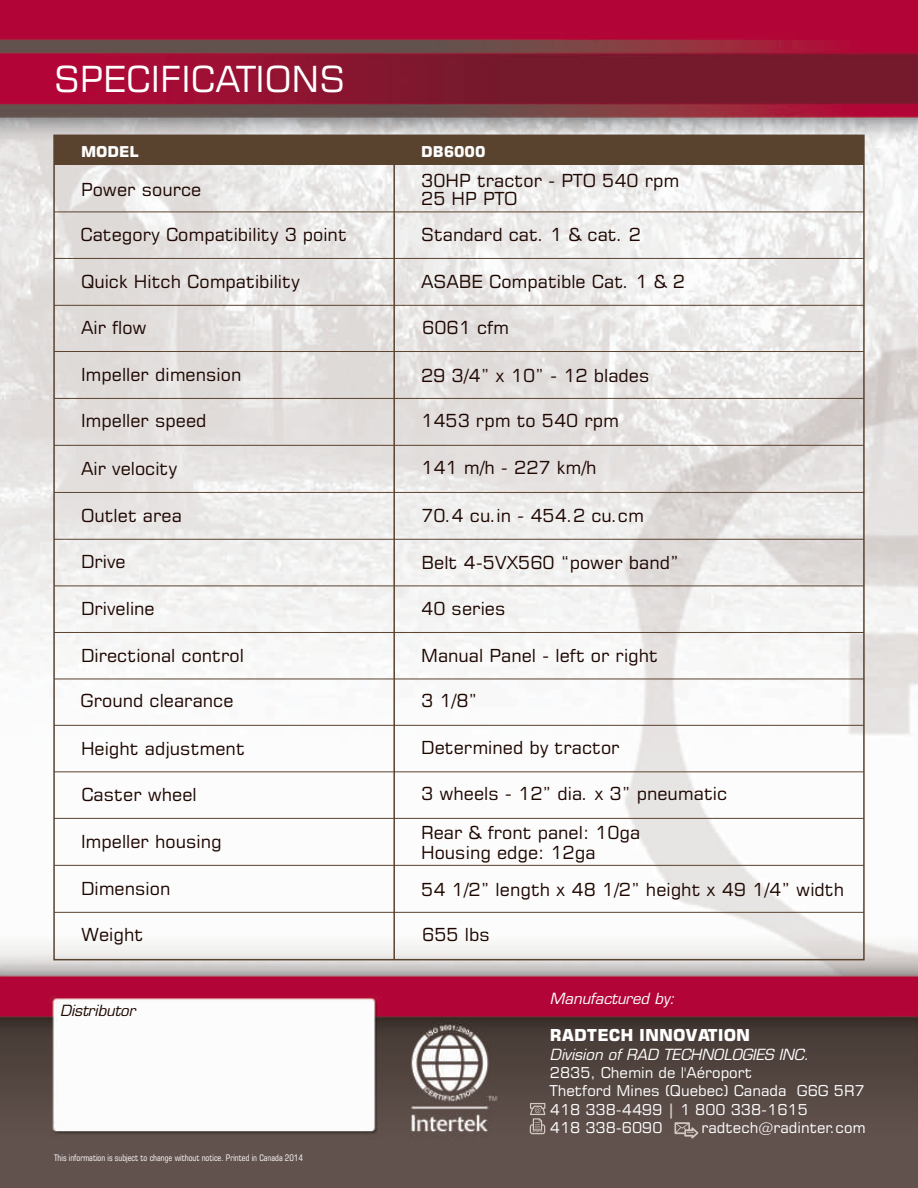
<style>
.page{position:relative;width:918px;height:1188px;background:#fff}
.page>*{position:absolute;margin:0;border:0;box-sizing:border-box;transform-origin:0 0}
.t1{font:36px "Square 721 BT";color:#fff}
.t2{font:18px/18.9px "Square 721 BT";color:#1d0600}
.t3{font:700 16.5px "Square 721 BT";color:#fff}
.t4{font:15px/18.5px "Square 721 BT";color:#fff}
.t5{font:italic 15px "Square 721 BT";color:#fff}
.t6{font:700 15px "Square 721 BT";color:#fff}
.t7{font:italic 15px "Square 721 BT";color:#1d0600}
.t8{font:700 15px "Square 721 BT";color:#d5cac3}
.t9{font:9px "Square 721 Cn BT";color:#fff}
</style>
<div class="page">
<img style="left:0;top:0;width:918px;height:1188px">
<svg style="left:674px;top:1122px;width:24px;height:17px"></svg>
<svg style="left:530px;top:1103px;width:15px;height:31px"></svg>
<div style="left:54px;top:136px;width:810px;height:29px;background:#59422e"></div>
<hr style="left:393px;top:136px;width:2px;height:823px;background:#59422e">
<hr style="left:54px;top:212px;width:810px;height:1px;background:#59422e">
<hr style="left:54px;top:258px;width:810px;height:1px;background:#59422e">
<hr style="left:54px;top:305px;width:810px;height:1px;background:#59422e">
<hr style="left:54px;top:351px;width:810px;height:1px;background:#59422e">
<hr style="left:54px;top:398px;width:810px;height:1px;background:#59422e">
<hr style="left:54px;top:445px;width:810px;height:1px;background:#59422e">
<hr style="left:54px;top:492px;width:810px;height:1px;background:#59422e">
<hr style="left:54px;top:539px;width:810px;height:1px;background:#59422e">
<hr style="left:54px;top:586px;width:810px;height:1px;background:#59422e">
<hr style="left:54px;top:632px;width:810px;height:1px;background:#59422e">
<hr style="left:54px;top:679px;width:810px;height:1px;background:#59422e">
<hr style="left:54px;top:725px;width:810px;height:1px;background:#59422e">
<hr style="left:54px;top:771px;width:810px;height:1px;background:#59422e">
<hr style="left:54px;top:818px;width:810px;height:1px;background:#59422e">
<hr style="left:54px;top:865px;width:810px;height:1px;background:#59422e">
<hr style="left:54px;top:912px;width:810px;height:1px;background:#59422e">
<h1 class="t1" style="left:54px;top:65px;width:293px">SPECIFICATIONS</h1>
<p class="t6" style="left:81px;top:146px;width:59px">MODEL</p>
<p class="t6" style="left:421px;top:146px;width:66px">DB6000</p>
<p class="t2" style="left:81px;top:182px;width:122px">Power source</p>
<p class="t2" style="left:80px;top:227px;width:268px">Category Compatibility 3 point</p>
<p class="t2" style="left:81px;top:274px;width:220px">Quick Hitch Compatibility</p>
<p class="t2" style="left:81px;top:320px;width:67px">Air flow</p>
<p class="t2" style="left:81px;top:367px;width:162px">Impeller dimension</p>
<p class="t2" style="left:81px;top:413px;width:127px">Impeller speed</p>
<p class="t2" style="left:81px;top:461px;width:98px">Air velocity</p>
<p class="t2" style="left:81px;top:508px;width:102px">Outlet area</p>
<p class="t2" style="left:81px;top:554px;width:46px">Drive</p>
<p class="t2" style="left:81px;top:601px;width:75px">Driveline</p>
<p class="t2" style="left:81px;top:648px;width:164px">Directional control</p>
<p class="t2" style="left:81px;top:693px;width:154px">Ground clearance</p>
<p class="t2" style="left:81px;top:741px;width:165px">Height adjustment</p>
<p class="t2" style="left:81px;top:787px;width:117px">Caster wheel</p>
<p class="t2" style="left:81px;top:833px;width:142px">Impeller housing</p>
<p class="t2" style="left:81px;top:881px;width:91px">Dimension</p>
<p class="t2" style="left:81px;top:927px;width:64px">Weight</p>
<p class="t7" style="left:60px;top:1005px;width:77px">Distributor</p>
<p class="t9" style="left:54px;top:1154px;width:250px">This information is subject to change without notice. Printed in Canada 2014</p>
<p class="t2" style="left:421px;top:172px;width:260px">30HP tractor - PTO 540 rpm<br>25 HP PTO</p>
<p class="t2" style="left:421px;top:227px;width:221px">Standard cat. 1 &amp; cat. 2</p>
<p class="t2" style="left:421px;top:274px;width:265px">ASABE Compatible Cat. 1 &amp; 2</p>
<p class="t2" style="left:422px;top:320px;width:88px">6061 cfm</p>
<p class="t2" style="left:421px;top:367px;width:230px">29 3/4” x 10” - 12 blades</p>
<p class="t2" style="left:421px;top:413px;width:199px">1453 rpm to 540 rpm</p>
<p class="t2" style="left:421px;top:460px;width:177px">141 m/h - 227 km/h</p>
<p class="t2" style="left:421px;top:508px;width:224px">70.4 cu.in - 454.2 cu.cm</p>
<p class="t2" style="left:422px;top:554px;width:259px">Belt 4-5VX560 “power band”</p>
<p class="t2" style="left:421px;top:601px;width:86px">40 series</p>
<p class="t2" style="left:421px;top:648px;width:238px">Manual Panel - left or right</p>
<p class="t2" style="left:421px;top:693px;width:58px">3 1/8”</p>
<p class="t2" style="left:421px;top:740px;width:200px">Determined by tractor</p>
<p class="t2" style="left:421px;top:776px;width:308px;line-height:38.4px">3 wheels - 12” dia. x 3” pneumatic<br>Rear &amp; front panel: 10ga</p>
<p class="t2" style="left:421px;top:835px;width:424px;line-height:37px">Housing edge: 12ga<br>54 1/2” length x 48 1/2” height x 49 1/4” width</p>
<p class="t2" style="left:422px;top:927px;width:69px">655 lbs</p>
<p class="t5" style="left:550px;top:992px;width:126px">Manufactured by:</p>
<p class="t3" style="left:550px;top:1029px;width:202px">RADTECH INNOVATION</p>
<p class="t5" style="left:550px;top:1048px;width:261px">Division of RAD TECHNOLOGIES INC.</p>
<p class="t4" style="left:550px;top:1065px;width:316px">2835, Chemin de l'Aéroport<br>Thetford Mines (Quebec) Canada G6G 5R7<br>418 338-4499 1 800 338-1615<br>418 338-6090</p>
<p class="t8" style="left:668px;top:1103px;width:9px">|</p>
<p class="t4" style="left:701px;top:1120px;width:166px">radtech@radinter.com</p>
</div>
